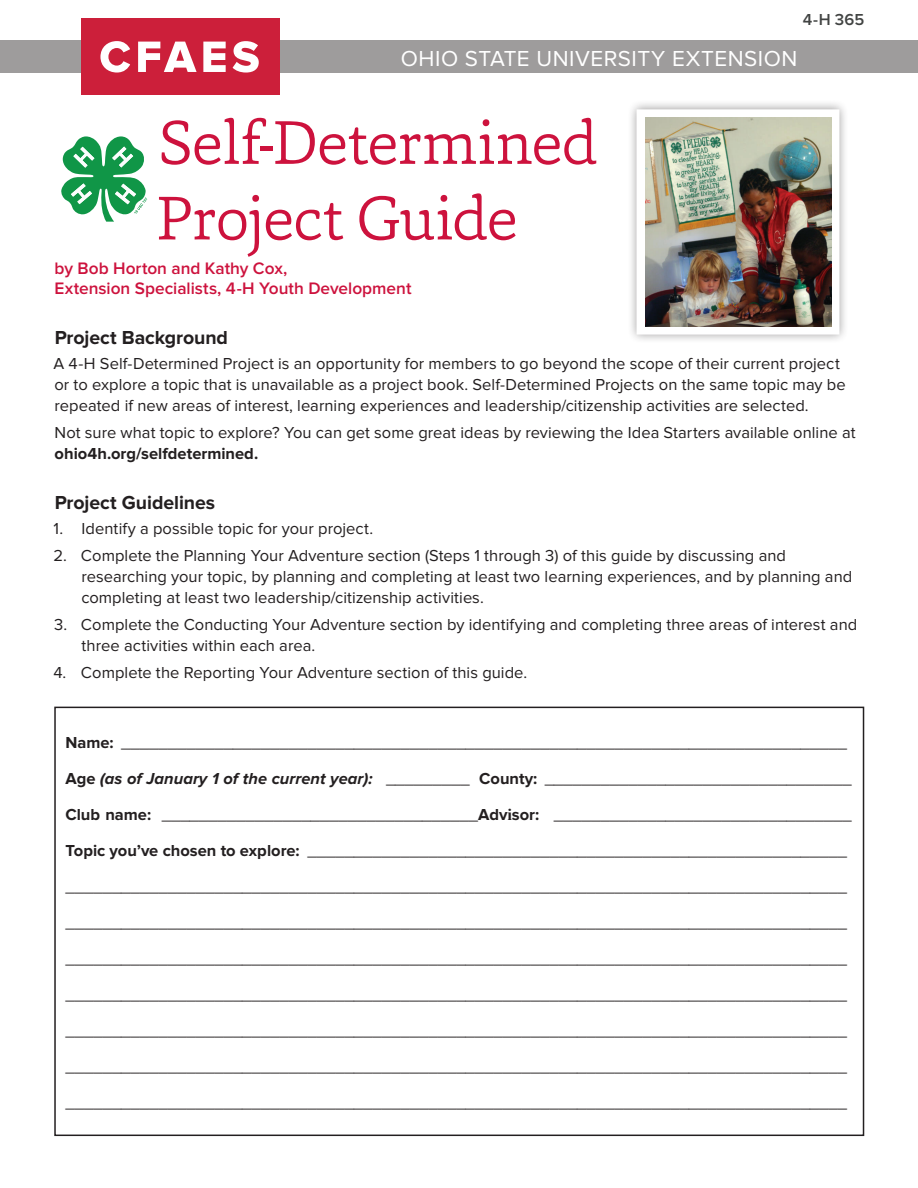
<style>
.page{position:relative;width:918px;height:1188px;background:#fff}
.page>*{position:absolute;margin:0;border:0;box-sizing:border-box;transform-origin:0 0}
.t1{font:300 63px/75.6px "Capita";letter-spacing:-.02em;color:#cd123d}
.t2{font:22.5px "Proxima Nova";letter-spacing:.025em;color:#fff}
.t3{font:700 19.5px "Proxima Nova";letter-spacing:-.005em;color:#231f20}
.t4{font:600 17.25px/20.7px "Proxima Nova";color:#cd123d}
.t5{font:16.5px/36px "Proxima Nova";letter-spacing:.005em;color:#231f20}
.t6{font:700 16.5px "Proxima Nova";color:#231f20}
.t7{font:600 16.5px "Proxima Nova";color:#424443}
.s1{font-weight:700}
.s2{font-weight:700;font-style:italic}
.s3{font-family:"Times New Roman";font-weight:700}
</style>
<div class="page">
<svg style="left:61px;top:136px;width:87px;height:86px"></svg>
<div style="left:627px;top:100px;width:222px;height:244px;background:#231f20;opacity:.45"></div>
<svg style="left:637px;top:109px;width:202px;height:226px"></svg>
<img style="left:645px;top:118px;width:186px;height:209px">
<div style="left:54px;top:707px;width:810px;height:429px;border:2px solid #231f20"></div>
<div style="left:0;top:40px;width:918px;height:33px;background:#9e9c9c"></div>
<div style="left:81px;top:19px;width:198px;height:76px;background:#cc1f3a"></div>
<svg style="left:100px;top:41px;width:30px;height:32px"></svg>
<svg style="left:138px;top:42px;width:59px;height:30px"></svg>
<svg style="left:203px;top:42px;width:23px;height:30px"></svg>
<svg style="left:233px;top:41px;width:26px;height:32px"></svg>
<p class="t7" style="left:803px;top:10px;width:63px">4-H 365</p>
<h2 class="t2" style="left:401px;top:45px;width:398px">OHIO STATE UNIVERSITY EXTENSION</h2>
<h1 class="t1" style="left:157px;top:104px;width:443px">Self-Determined<br>Project Guide</h1>
<p class="t4" style="left:55px;top:258px;width:358px">by Bob Horton and Kathy Cox,<br>Extension Specialists, 4-H Youth Development</p>
<p class="t3" style="left:55px;top:326px;width:175px">Project Background</p>
<p class="t5" style="left:53px;top:354px;width:794px;line-height:21px">A 4-H Self-Determined Project is an opportunity for members to go beyond the scope of their current project or to explore a topic that is unavailable as a project book. Self-Determined Projects on the same topic may be repeated if new areas of interest, learning experiences and leadership/citizenship activities are selected.</p>
<p class="t5" style="left:55px;top:415px;width:803px">Not sure what topic to explore? You can get some great ideas by reviewing the Idea Starters available online at</p>
<p class="t6" style="left:55px;top:444px;width:205px">ohio4h.org/selfdetermined.</p>
<p class="t3" style="left:55px;top:491px;width:162px">Project Guidelines</p>
<p class="t5" style="left:54px;top:511px;width:321px">1. Identify a possible topic for your project.</p>
<p class="t5" style="left:81px;top:546px;width:772px;line-height:21px;text-indent:-28px">2. Complete the Planning Your Adventure section (Steps 1 through 3) of this guide by discussing and researching your topic, by planning and completing at least two learning experiences, and by planning and completing at least two leadership/citizenship activities.</p>
<p class="t5" style="left:82px;top:615px;width:777px;line-height:21px;text-indent:-28px">3. Complete the Conducting Your Adventure section by identifying and completing three areas of interest and three activities within each area.</p>
<p class="t5" style="left:53px;top:655px;width:475px">4. Complete the Reporting Your Adventure section of this guide.</p>
<p class="t5" style="left:65px;top:725px;width:788px"><span class="s1">Name:</span> ______________________________________________________________________________ <span class="s1">Age</span> <span class="s2">(as of January 1 of the current year):</span> _________ <span class="s1">County:</span> _________________________________ <span class="s1">Club name:</span> __________________________________<span class="s1">Adv</span><span class="s3">i</span><span class="s1">sor:</span> ________________________________ <span class="s1">Topic you’ve chosen to explore:</span> __________________________________________________________ ____________________________________________________________________________________ ____________________________________________________________________________________ ____________________________________________________________________________________ ____________________________________________________________________________________ ____________________________________________________________________________________ ____________________________________________________________________________________ ____________________________________________________________________________________</p>
</div>
